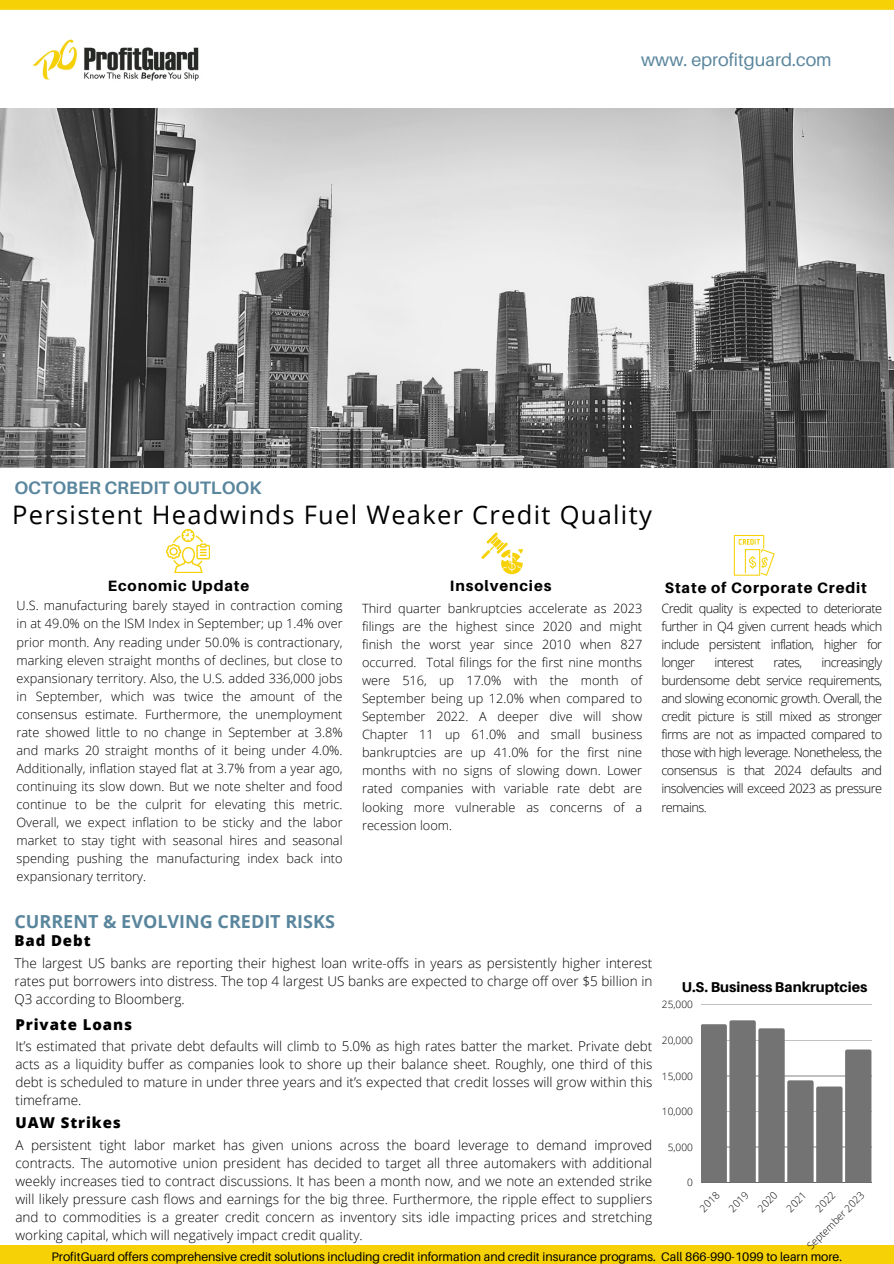
<style>
.page{position:relative;width:894px;height:1264px;background:#fff}
.page>*{position:absolute;margin:0;border:0;box-sizing:border-box;transform-origin:0 0}
.t1{font:25.5px "Open Sans";letter-spacing:.05em;color:#000}
.t2{font:700 18px "Open Sans";color:#5a869d}
.t3{font:700 18px "Aileron";color:#5a869d}
.t4{font:18px "Aileron";color:#5a869d}
.t5{font:800 15px "Aileron";letter-spacing:.06em;color:#000}
.t6{font:800 15px "Open Sans";letter-spacing:.06em;color:#000}
.t7{font:800 14.25px "Aileron";color:#000}
.t8{font:300 13.5px/18px "Open Sans";color:#000;text-align:justify}
.t9{font:300 12.75px/18px "Open Sans";letter-spacing:-.045em;color:#000;text-align:justify}
.t10{font:12.3px "Aileron";color:#000}
.t11{font:300 10.05px "Open Sans";color:#000}
</style>
<div class="page">
<img style="left:0;top:109px;width:893px;height:359px">
<div style="left:0;top:0;width:893px;height:10px;background:#f6d106"></div>
<div style="left:0;top:1244px;width:893px;height:19px;background:#f6d106"></div>
<img style="left:33px;top:39px;width:166px;height:42px">
<hr style="left:700px;top:1004px;width:171px;height:1px;background:#000">
<hr style="left:700px;top:1182px;width:171px;height:1px;background:#000">
<svg style="left:701px;top:1020px;width:170px;height:162px"></svg>
<svg style="left:166px;top:529px;width:44px;height:44px"></svg>
<svg style="left:733px;top:535px;width:41px;height:40px"></svg>
<svg style="left:481px;top:532px;width:42px;height:42px"></svg>
<p class="t3" style="left:14px;top:476px;width:249px">OCTOBER CREDIT OUTLOOK</p>
<p class="t4" style="left:641px;top:48px;width:192px">www. eprofitguard.com</p>
<p class="t1" style="left:12px;top:496px;width:641px">Persistent Headwinds Fuel Weaker Credit Quality</p>
<p class="t5" style="left:108px;top:576px;width:143px">Economic Update</p>
<p class="t5" style="left:450px;top:576px;width:103px">Insolvencies</p>
<p class="t5" style="left:664px;top:578px;width:203px">State of Corporate Credit</p>
<p class="t9" style="left:17px;top:596px;width:327px">U.S. manufacturing barely stayed in contraction coming in at 49.0% on the ISM Index in September; up 1.4% over prior month. Any reading under 50.0% is contractionary, marking eleven straight months of declines, but close to expansionary territory. Also, the U.S. added 336,000 jobs in September, which was twice the amount of the consensus estimate. Furthermore, the unemployment rate showed little to no change in September at 3.8% and marks 20 straight months of it being under 4.0%.<br>Additionally, inflation stayed flat at 3.7% from a year ago, continuing its slow down. But we note shelter and food continue to be the culprit for elevating this metric.<br>Overall, we expect inflation to be sticky and the labor market to stay tight with seasonal hires and seasonal spending pushing the manufacturing index back into expansionary territory.</p>
<p class="t9" style="left:362px;top:598px;width:282px">Third quarter bankruptcies accelerate as 2023 filings are the highest since 2020 and might finish the worst year since 2010 when 827 occurred. Total filings for the first nine months were 516, up 17.0% with the month of September being up 12.0% when compared to September 2022. A deeper dive will show Chapter 11 up 61.0% and small business bankruptcies are up 41.0% for the first nine months with no signs of slowing down. Lower rated companies with variable rate debt are looking more vulnerable as concerns of a recession loom.</p>
<p class="t9" style="left:661px;top:598px;width:222px">Credit quality is expected to deteriorate further in Q4 given current heads which include persistent inflation, higher for longer</p>
<p class="t9" style="left:661px;top:653px;width:222px;text-indent:160px">increasingly burdensome debt service requirements, and slowing economic growth. Overall, the credit picture is still mixed as stronger firms are not as impacted compared to those with high leverage. Nonetheless, the consensus is that 2024 defaults and insolvencies will exceed 2023 as pressure remains.</p>
<p class="t9" style="left:714px;top:653px;width:41px">interest</p>
<p class="t9" style="left:773px;top:653px;width:30px">rates,</p>
<p class="t2" style="left:14px;top:908px;width:322px">CURRENT &amp; EVOLVING CREDIT RISKS</p>
<p class="t6" style="left:14px;top:930px;width:78px">Bad Debt</p>
<p class="t8" style="left:14px;top:954px;width:639px">The largest US banks are reporting their highest loan write-offs in years as persistently higher interest rates put borrowers into distress. The top 4 largest US banks are expected to charge off over $5 billion in Q3 according to Bloomberg.</p>
<p class="t7" style="left:681px;top:977px;width:187px">U.S. Business Bankruptcies</p>
<p class="t11" style="left:661px;top:997px;width:32px">25,000</p>
<p class="t11" style="left:661px;top:1033px;width:32px">20,000</p>
<p class="t11" style="left:661px;top:1068px;width:32px">15,000</p>
<p class="t11" style="left:661px;top:1104px;width:32px">10,000</p>
<p class="t11" style="left:667px;top:1139px;width:27px">5,000</p>
<p class="t11" style="left:687px;top:1175px;width:7px">0</p>
<p class="t6" style="left:15px;top:1014px;width:118px">Private Loans</p>
<p class="t8" style="left:15px;top:1036px;width:638px">It’s estimated that private debt defaults will climb to 5.0% as high rates batter the market. Private debt acts as a liquidity buffer as companies look to shore up their balance sheet. Roughly, one third of this debt is scheduled to mature in under three years and it’s expected that credit losses will grow within this timeframe.</p>
<p class="t6" style="left:15px;top:1111px;width:107px">UAW Strikes</p>
<p class="t8" style="left:15px;top:1135px;width:638px">A persistent tight labor market has given unions across the board leverage to demand improved contracts. The automotive union president has decided to target all three automakers with additional weekly increases tied to contract discussions. It has been a month now, and we note an extended strike will likely pressure cash flows and earnings for the big three. Furthermore, the ripple effect to suppliers and to commodities is a greater credit concern as inventory sits idle impacting prices and stretching working capital, which will negatively impact credit quality.</p>
<p class="t11" style="left:696px;top:1204px;width:25px;rotate:-45deg">2018</p>
<p class="t11" style="left:725px;top:1204px;width:25px;rotate:-45deg">2019</p>
<p class="t11" style="left:754px;top:1204px;width:25px;rotate:-45deg">2020</p>
<p class="t11" style="left:783px;top:1204px;width:25px;rotate:-45deg">2021</p>
<p class="t11" style="left:803px;top:1242px;width:77px;rotate:-45deg">September 2023</p>
<p class="t10" style="left:52px;top:1248px;width:791px">ProfitGuard offers comprehensive credit solutions including credit information and credit insurance programs. Call 866-990-1099 to learn more.</p>
</div>
